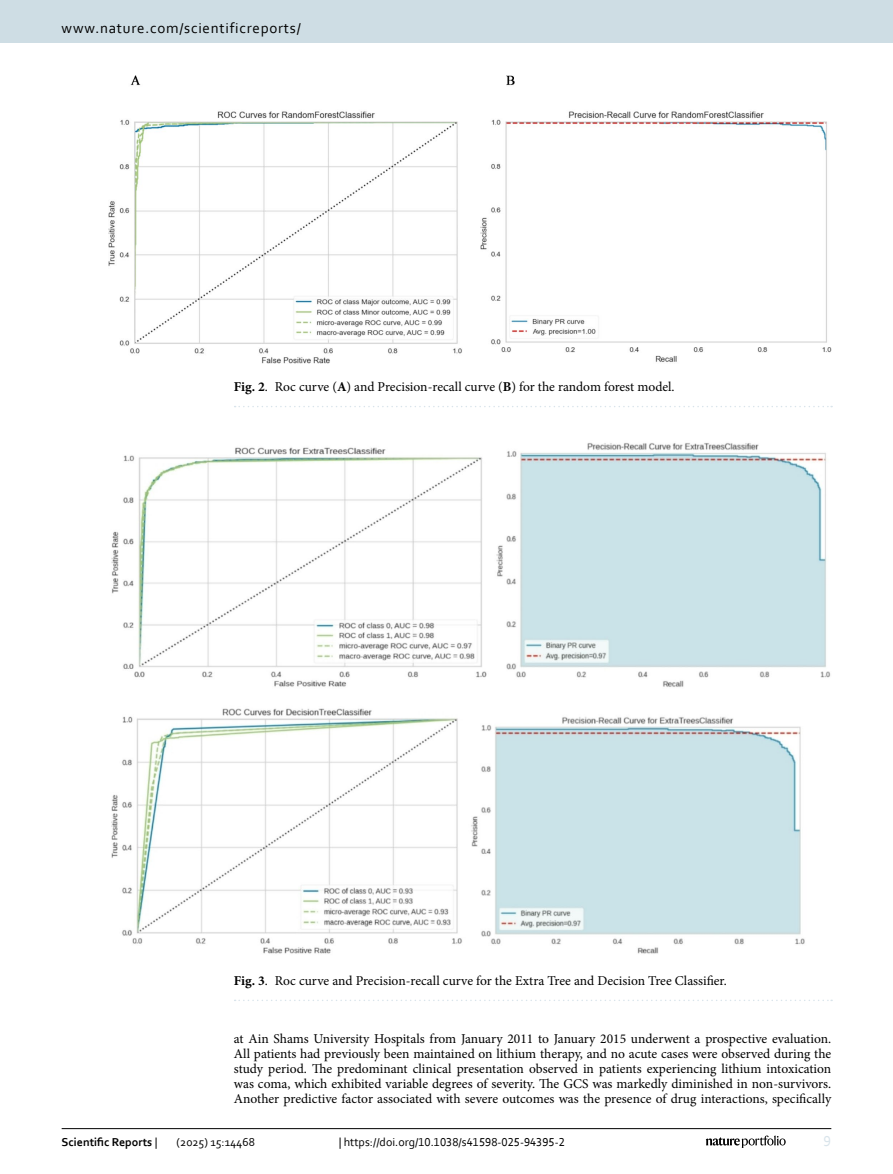
<style>
.page{position:relative;width:893px;height:1174px;background:#fff}
.page>*{position:absolute;margin:0;border:0;box-sizing:border-box;transform-origin:0 0}
.t1{font:15px "Corbel";letter-spacing:.05em;color:#000}
.t2{font:15px "Corbel";color:#d9e4eb}
.Body_Text_Indent{font:13.5px/15px "Minion Pro";color:#000;text-align:justify}
.Figure_Caption{font:13.5px "Minion Pro";color:#000}
.t3{font:12px "Corbel";color:#000}
.t4{font:700 12px "Corbel";color:#000}
.s1{font-weight:700}
.s2{font-weight:400}
</style>
<div class="page">
<img style="left:111px;top:443px;width:720px;height:511px">
<svg style="left:235px;top:999px;width:597px;height:2px"></svg>
<img style="left:108px;top:76px;width:723px;height:287px">
<svg style="left:235px;top:406px;width:597px;height:1px"></svg>
<hr style="left:62px;top:1128px;width:769px;height:1px;background:#000">
<svg style="left:706px;top:1135px;width:80px;height:12px"></svg>
<div style="left:0;top:0;width:893px;height:43px;background:#cedde4"></div>
<p class="t1" style="left:62px;top:18px;width:241px">www.nature.com/scientificreports/</p>
<p class="Figure_Caption" style="left:234px;top:378px;width:442px"><span class="s1">Fig. 2</span>. Roc curve (<span class="s1">A</span>) and Precision-recall curve (<span class="s1">B</span>) for the random forest model.</p>
<p class="Figure_Caption" style="left:234px;top:971px;width:494px"><span class="s1">Fig. 3</span>. Roc curve and Precision-recall curve for the Extra Tree and Decision Tree Classifier.</p>
<p class="Body_Text_Indent" style="left:234px;top:1031px;width:599px">at Ain Shams University Hospitals from January 2011 to January 2015 underwent a prospective evaluation.<br>All patients had previously been maintained on lithium therapy, and no acute cases were observed during the study period. The predominant clinical presentation observed in patients experiencing lithium intoxication was coma, which exhibited variable degrees of severity. The GCS was markedly diminished in non-survivors.<br>Another predictive factor associated with severe outcomes was the presence of drug interactions, specifically</p>
<p class="t4" style="left:62px;top:1134px;width:97px">Scientific Reports <span class="s2">|</span></p>
<p class="t3" style="left:177px;top:1134px;width:80px">(2025) 15:14468</p>
<p class="t3" style="left:339px;top:1134px;width:228px">| https://doi.org/10.1038/s41598-025-94395-2</p>
<p class="t2" style="left:824px;top:1132px;width:9px">9</p>
</div>
